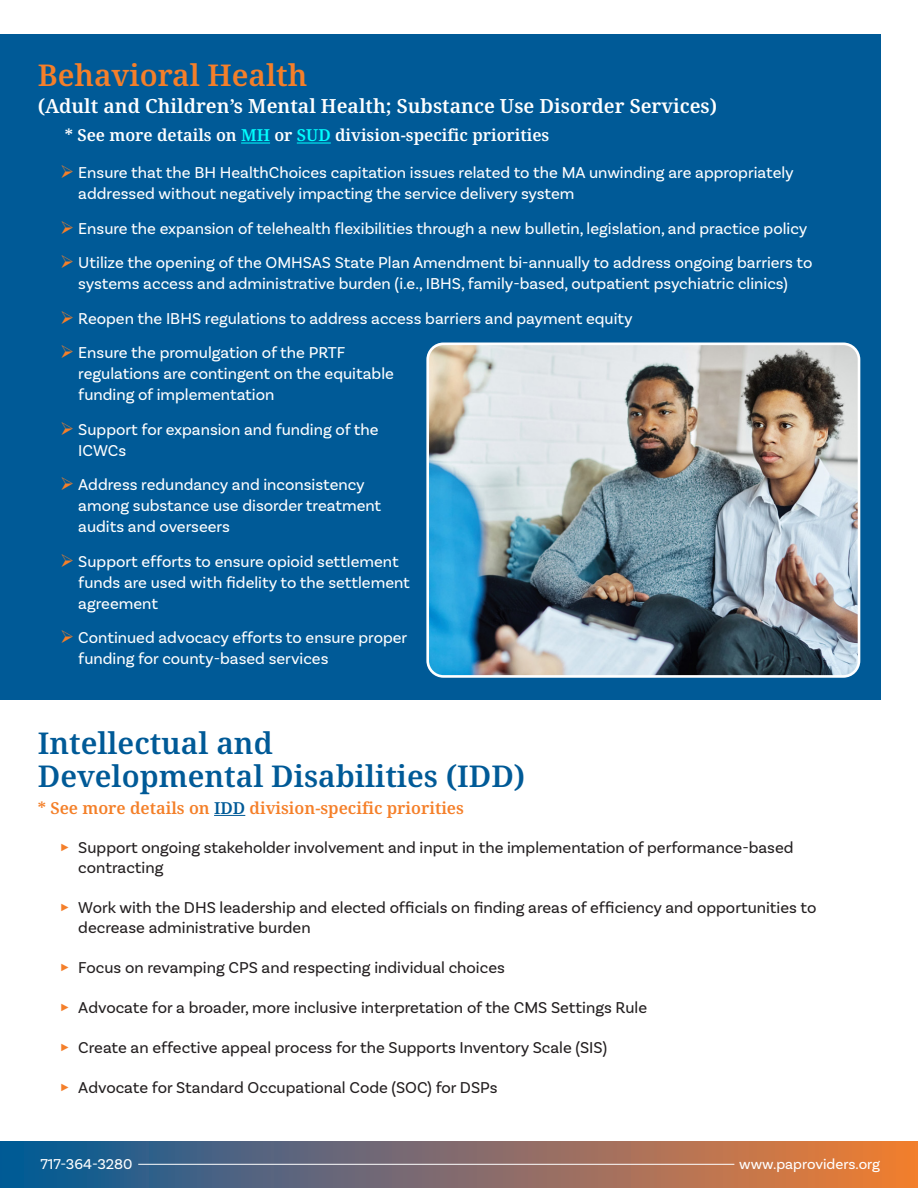
<style>
.page{position:relative;width:918px;height:1188px;background:#fff}
.page>*{position:absolute;margin:0;border:0;box-sizing:border-box;transform-origin:0 0}
.t1{font:600 30px "Noto Serif";color:#005a97}
.t2{font:600 30px "Noto Serif";color:#f47f2a}
.t3{font:600 19.5px "Noto Serif";color:#fff}
.t4{font:16.5px/21px "Basic Sans";color:#fff}
.t5{font:16.5px/19.8px "Basic Sans";color:#231f20}
.t6{font:600 16.5px "Noto Serif";color:#fff}
.t7{font:600 16.5px "Noto Serif";color:#f57f29}
.t8{font:15px "Basic Sans";color:#fff}
.s1{color:#0ff}
.s2{color:#f47f2a}
.s3{color:#f47f28}
.s4{color:#005a97}
</style>
<div class="page">
<svg style="left:0;top:1141px;width:918px;height:47px;background:#7f6b6a"></svg>
<div style="left:0;top:35px;width:880px;height:665px;background:#005a97"></div>
<svg style="left:241px;top:143px;width:29px;height:1px"></svg>
<hr style="left:297px;top:143px;width:34px;height:1px;background:#0ff">
<hr style="left:214px;top:815px;width:31px;height:1px;background:#005a97">
<img style="left:430px;top:344px;width:429px;height:330px">
<div style="left:426px;top:343px;width:434px;height:335px;border:3px solid #fff;border-radius:16px"></div>
<hr style="left:138px;top:1164px;width:596px;height:1px;background:#fff">
<p class="t2" style="left:38px;top:54px;width:271px">Behavioral Health</p>
<p class="t3" style="left:38px;top:92px;width:681px">(Adult and Children’s Mental Health; Substance Use Disorder Services)</p>
<p class="t6" style="left:65px;top:124px;width:486px">* See more details on <span class="s1">MH</span> or <span class="s1">SUD</span> division-specific priorities</p>
<p class="t4" style="left:78px;top:162px;width:717px;text-indent:-18px"><span class="s2">➢</span> Ensure that the BH HealthChoices capitation issues related to the MA unwinding are appropriately addressed without negatively impacting the service delivery system</p>
<p class="t4" style="left:60px;top:217px;width:748px"><span class="s2">➢</span> Ensure the expansion of telehealth flexibilities through a new bulletin, legislation, and practice policy</p>
<p class="t4" style="left:60px;top:252px;width:754px;text-align:center"><span class="s2">➢</span> Utilize the opening of the OMHSAS State Plan Amendment bi-annually to address ongoing barriers to systems access and administrative burden (i.e., IBHS, family-based, outpatient psychiatric clinics)</p>
<p class="t4" style="left:60px;top:308px;width:574px"><span class="s2">➢</span> Reopen the IBHS regulations to address access barriers and payment equity</p>
<p class="t4" style="left:78px;top:342px;width:317px;text-indent:-18px"><span class="s2">➢</span> Ensure the promulgation of the PRTF regulations are contingent on the equitable funding of implementation</p>
<p class="t4" style="left:78px;top:419px;width:302px;text-indent:-18px"><span class="s2">➢</span> Support for expansion and funding of the<br>ICWCs</p>
<p class="t4" style="left:78px;top:474px;width:304px;text-indent:-18px"><span class="s2">➢</span> Address redundancy and inconsistency among substance use disorder treatment audits and overseers</p>
<p class="t4" style="left:78px;top:551px;width:333px;text-indent:-18px"><span class="s2">➢</span> Support efforts to ensure opioid settlement funds are used with fidelity to the settlement agreement</p>
<p class="t4" style="left:78px;top:627px;width:330px;text-indent:-18px"><span class="s2">➢</span> Continued advocacy efforts to ensure proper funding for county-based services</p>
<p class="t1" style="left:38px;top:722px;width:236px">Intellectual and</p>
<p class="t1" style="left:38px;top:755px;width:489px">Developmental Disabilities (IDD)</p>
<p class="t7" style="left:38px;top:796px;width:428px"><span class="s3">* See more details on</span> <span class="s4">IDD</span> division-specific priorities</p>
<p class="t5" style="left:78px;top:838px;width:717px">Support ongoing stakeholder involvement and input in the implementation of performance-based contracting</p>
<p class="t5" style="left:78px;top:897px;width:740px">Work with the DHS leadership and elected officials on finding areas of efficiency and opportunities to decrease administrative burden</p>
<p class="t5" style="left:78px;top:957px;width:428px">Focus on revamping CPS and respecting individual choices</p>
<p class="t5" style="left:78px;top:997px;width:570px">Advocate for a broader, more inclusive interpretation of the CMS Settings Rule</p>
<p class="t5" style="left:78px;top:1037px;width:530px">Create an effective appeal process for the Supports Inventory Scale (SIS)</p>
<p class="t5" style="left:78px;top:1077px;width:421px">Advocate for Standard Occupational Code (SOC) for DSPs</p>
<p class="t8" style="left:40px;top:1155px;width:94px">717-364-3280</p>
<p class="t8" style="left:739px;top:1155px;width:142px">www.paproviders.org</p>
</div>
